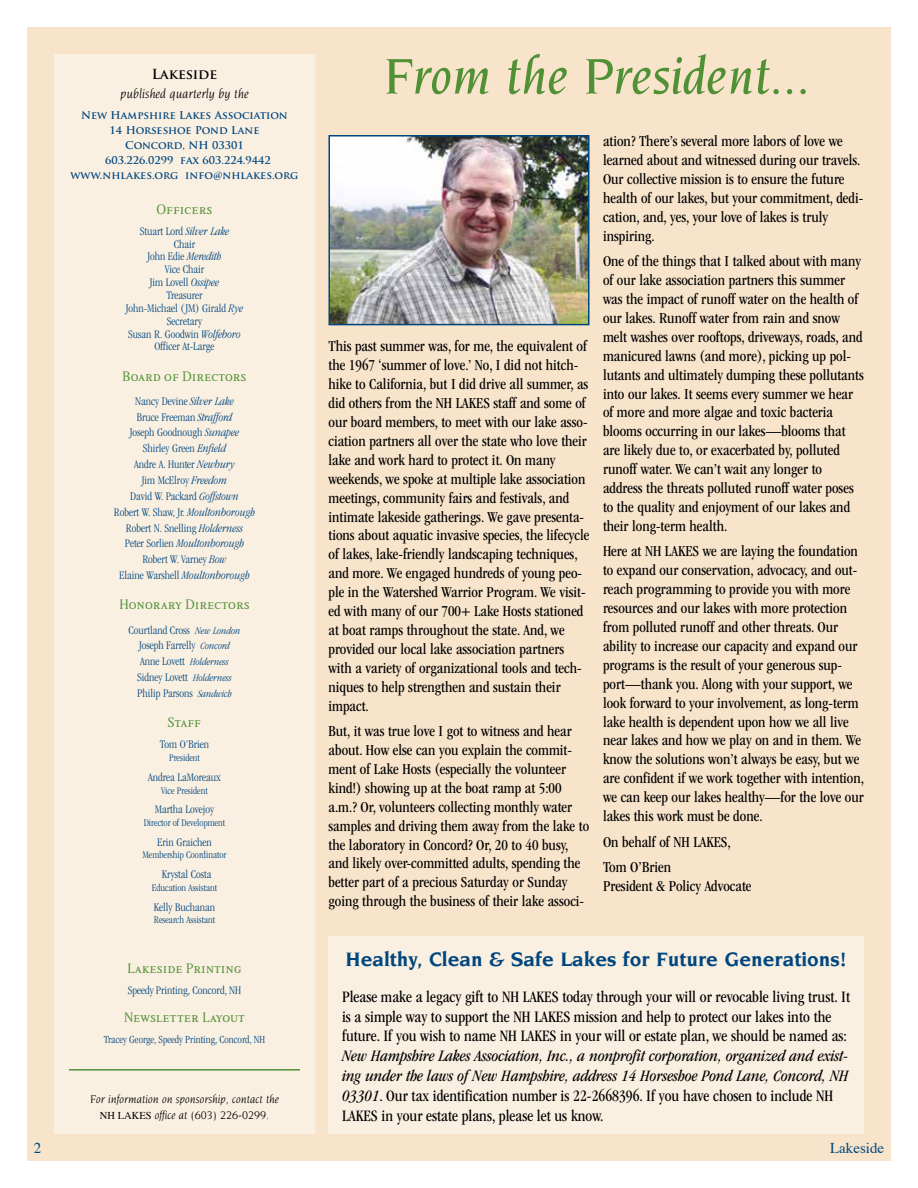
<style>
.page{position:relative;width:918px;height:1188px;background:#fff}
.page>*{position:absolute;margin:0;border:0;box-sizing:border-box;transform-origin:0 0}
.t1{font:italic 500 54px "Novarese Std";color:#519136}
.t2{font:700 21px "Novarese Std";color:#00467e}
.t3{font:italic condensed 16.5px/19.8px "ITC Garamond Std";color:#000}
.t4{font:condensed 16.5px/19.8px "ITC Garamond Std";color:#000}
.t5{font:condensed 15.75px/18.9px "ITC Garamond Std";color:#000}
.t6{font:15px "Times";color:#00467e}
.t7{font:13.5px "Alita Small Caps";color:#519136}
.t8{font:italic 13.5px "Novarese Std";color:#000}
.t9{font:700 13.5px "Trajan Pro";color:#000}
.t10{font:300 condensed 12px/15.9px "ITC Garamond Std";color:#00467e;text-align:center}
.t11{font:italic 12px/15.9px "Novarese Std";color:#000;text-align:center}
.t12{font:300 condensed 11.25px "ITC Garamond Std";color:#00467e}
.t13{font:700 10.5px "Trajan Pro";color:#00467e}
.t14{font:300 condensed 10.5px "ITC Garamond Std";color:#00467e}
.s1{font-style:italic}
.s2{font-style:italic;font-size:10.5px}
.s3{font-family:"Times";font-style:normal;font-size:10.5px}
.s4{font-style:normal}
</style>
<div class="page">
<div style="left:27px;top:27px;width:864px;height:1134px;background:#f7e4cb"></div>
<div style="left:54px;top:54px;width:261px;height:1080px;background:#faf0e2"></div>
<hr style="left:69px;top:1069px;width:231px;height:2px;background:#519136">
<div style="left:329px;top:937px;width:535px;height:197px;background:#faf0e2"></div>
<img style="left:331px;top:138px;width:256px;height:184px">
<div style="left:328px;top:135px;width:262px;height:190px;border:2px solid #00467e"></div>
<p class="t9" style="left:152px;top:66px;width:67px">Lakeside</p>
<p class="t8" style="left:120px;top:86px;width:130px">published quarterly by the</p>
<p class="t13" style="left:81px;top:109px;width:208px">New Hampshire Lakes Association</p>
<p class="t13" style="left:110px;top:124px;width:151px">14 Horseshoe Pond Lane</p>
<p class="t13" style="left:125px;top:139px;width:120px">Concord, NH 03301</p>
<p class="t13" style="left:105px;top:154px;width:167px">603.226.0299 fax 603.224.9442</p>
<p class="t13" style="left:71px;top:169px;width:229px">www.nhlakes.org info@nhlakes.org</p>
<p class="t7" style="left:156px;top:201px;width:58px">Officers</p>
<p class="t10" style="left:126px;top:225px;width:119px;line-height:12.9px">Stuart Lord <span class="s1">Silver Lake<br></span>Chair<br>John Edie <span class="s1">Meredith<br></span>Vice Chair<br>Jim Lovell <span class="s1">Ossipee<br></span>Treasurer<br>John-Michael (JM) Girald <span class="s1">Rye<br></span>Secretary<br>Susan R. Goodwin <span class="s1">Wolfeboro<br></span>Officer At-Large</p>
<p class="t7" style="left:123px;top:368px;width:125px">Board of Directors</p>
<p class="t10" style="left:114px;top:393px;width:143px">Nancy Devine <span class="s1">Silver Lake<br></span>Bruce Freeman <span class="s1">Strafford<br></span>Joseph Goodnough <span class="s1">Sunapee<br></span>Shirley Green <span class="s1">Enfield<br></span>Andre A. Hunter <span class="s1">Newbury<br></span>Jim McElroy <span class="s1">Freedom<br></span>David W. Packard <span class="s1">Goffstown<br></span>Robert W. Shaw, Jr. <span class="s1">Moultonborough<br></span>Robert N. Snelling <span class="s1">Holderness<br></span>Peter Sorlien <span class="s1">Moultonborough<br></span>Robert W. Varney <span class="s1">Bow<br></span>Elaine Warshell <span class="s1">Moultonborough</span></p>
<p class="t7" style="left:119px;top:597px;width:132px">Honorary Directors</p>
<p class="t10" style="left:129px;top:622px;width:113px">Courtland Cross <span class="s2">New London<br></span>Joseph Farrelly <span class="s2">Concord<br></span>Anne Lovett <span class="s2">Holderness<br></span>Sidney Lovett <span class="s2">Holderness<br></span>Philip Parsons <span class="s2">Sandwich</span></p>
<p class="t7" style="left:168px;top:715px;width:35px">Staff</p>
<p class="t10" style="left:160px;top:737px;width:51px">Tom O’Brien</p>
<p class="t14" style="left:169px;top:752px;width:32px">President</p>
<p class="t10" style="left:148px;top:769px;width:74px">Andrea LaMoreaux</p>
<p class="t14" style="left:161px;top:784px;width:48px">Vice President</p>
<p class="t10" style="left:155px;top:802px;width:61px">Martha Lovejoy</p>
<p class="t14" style="left:144px;top:817px;width:83px">Director of Development</p>
<p class="t10" style="left:157px;top:834px;width:56px">Erin Graichen</p>
<p class="t14" style="left:143px;top:849px;width:85px">Membership Coordinator</p>
<p class="t10" style="left:162px;top:866px;width:51px">Krystal Costa</p>
<p class="t14" style="left:152px;top:882px;width:67px">Education Assistant</p>
<p class="t10" style="left:154px;top:899px;width:63px">Kelly Buchanan</p>
<p class="t14" style="left:154px;top:914px;width:63px">Research Assistant</p>
<p class="t7" style="left:127px;top:961px;width:116px">Lakeside Printing</p>
<p class="t10" style="left:128px;top:983px;width:115px">Speedy Printing, Concord, NH</p>
<p class="t7" style="left:124px;top:1009px;width:122px">Newsletter Layout</p>
<p class="t12" style="left:104px;top:1033px;width:163px">Tracey George, Speedy Printing, Concord, NH</p>
<p class="t11" style="left:90px;top:1091px;width:190px">For information on sponsorship, contact the<br><span class="s3">NH LAKES</span> office at (603) 226-0299.</p>
<h1 class="t1" style="left:383px;top:46px;width:429px">From the President...</h1>
<p class="t5" style="left:329px;top:337px;width:262px">This past summer was, for me, the equivalent of the 1967 ‘summer of love.’ No, I did not hitch&shy;hike to California, but I did drive all summer, as did others from the NH LAKES staff and some of our board members, to meet with our lake asso&shy;ciation partners all over the state who love their lake and work hard to protect it. On many weekends, we spoke at multiple lake association meetings, community fairs and festivals, and intimate lakeside gatherings. We gave presenta&shy;tions about aquatic invasive species, the lifecycle of lakes, lake-friendly landscaping techniques, and more. We engaged hundreds of young peo&shy;ple in the Watershed Warrior Program. We visit&shy;ed with many of our 700+ Lake Hosts stationed at boat ramps throughout the state. And, we provided our local lake association partners with a variety of organizational tools and tech&shy;niques to help strengthen and sustain their impact.</p>
<p class="t5" style="left:329px;top:722px;width:262px">But, it was true love I got to witness and hear about. How else can you explain the commit&shy;ment of Lake Hosts (especially the volunteer kind!) showing up at the boat ramp at 5:00 a.m.? Or, volunteers collecting monthly water samples and driving them away from the lake to the laboratory in Concord? Or, 20 to 40 busy, and likely over-committed adults, spending the better part of a precious Saturday or Sunday going through the business of their lake associ-</p>
<p class="t5" style="left:603px;top:132px;width:262px">ation? There’s several more labors of love we learned about and witnessed during our travels.<br>Our collective mission is to ensure the future health of our lakes, but your commitment, dedi&shy;cation, and, yes, your love of lakes is truly inspiring.</p>
<p class="t5" style="left:603px;top:252px;width:263px">One of the things that I talked about with many of our lake association partners this summer was the impact of runoff water on the health of our lakes. Runoff water from rain and snow melt washes over rooftops, driveways, roads, and manicured lawns (and more), picking up pol&shy;lutants and ultimately dumping these pollutants into our lakes. It seems every summer we hear of more and more algae and toxic bacteria blooms occurring in our lakes—blooms that are likely due to, or exacerbated by, polluted runoff water. We can’t wait any longer to address the threats polluted runoff water poses to the quality and enjoyment of our lakes and their long-term health.</p>
<p class="t5" style="left:603px;top:542px;width:263px">Here at NH LAKES we are laying the foundation to expand our conservation, advocacy, and out&shy;reach programming to provide you with more resources and our lakes with more protection from polluted runoff and other threats. Our ability to increase our capacity and expand our programs is the result of your generous sup&shy;port—thank you. Along with your support, we look forward to your involvement, as long-term lake health is dependent upon how we all live near lakes and how we play on and in them. We know the solutions won’t always be easy, but we are confident if we work together with intention, we can keep our lakes healthy—for the love our lakes this work must be done.</p>
<p class="t5" style="left:603px;top:829px;width:129px;line-height:25.7px">On behalf of NH LAKES,<br>Tom O’Brien</p>
<p class="t5" style="left:603px;top:877px;width:150px">President &amp; Policy Advocate</p>
<h2 class="t2" style="left:346px;top:947px;width:503px">Healthy, Clean &amp; Safe Lakes for Future Generations!</h2>
<p class="t4" style="left:342px;top:987px;width:510px">Please make a legacy gift to NH LAKES today through your will or revocable living trust. It is a simple way to support the NH LAKES mission and help to protect our lakes into the future. If you wish to name NH LAKES in your will or estate plan, we should be named as:</p>
<p class="t3" style="left:342px;top:1046px;width:508px">New Hampshire Lakes Association, Inc., a nonprofit corporation, organized and exist&shy;ing under the laws of New Hampshire, address 14 Horseshoe Pond Lane, Concord, NH 03301<span class="s4">. Our tax identification number is 22-2668396. If you have chosen to include NH LAKES in your estate plans, please let us know.</span></p>
<p class="t6" style="left:34px;top:1139px;width:9px">2</p>
<p class="t6" style="left:830px;top:1139px;width:56px">Lakeside</p>
</div>
